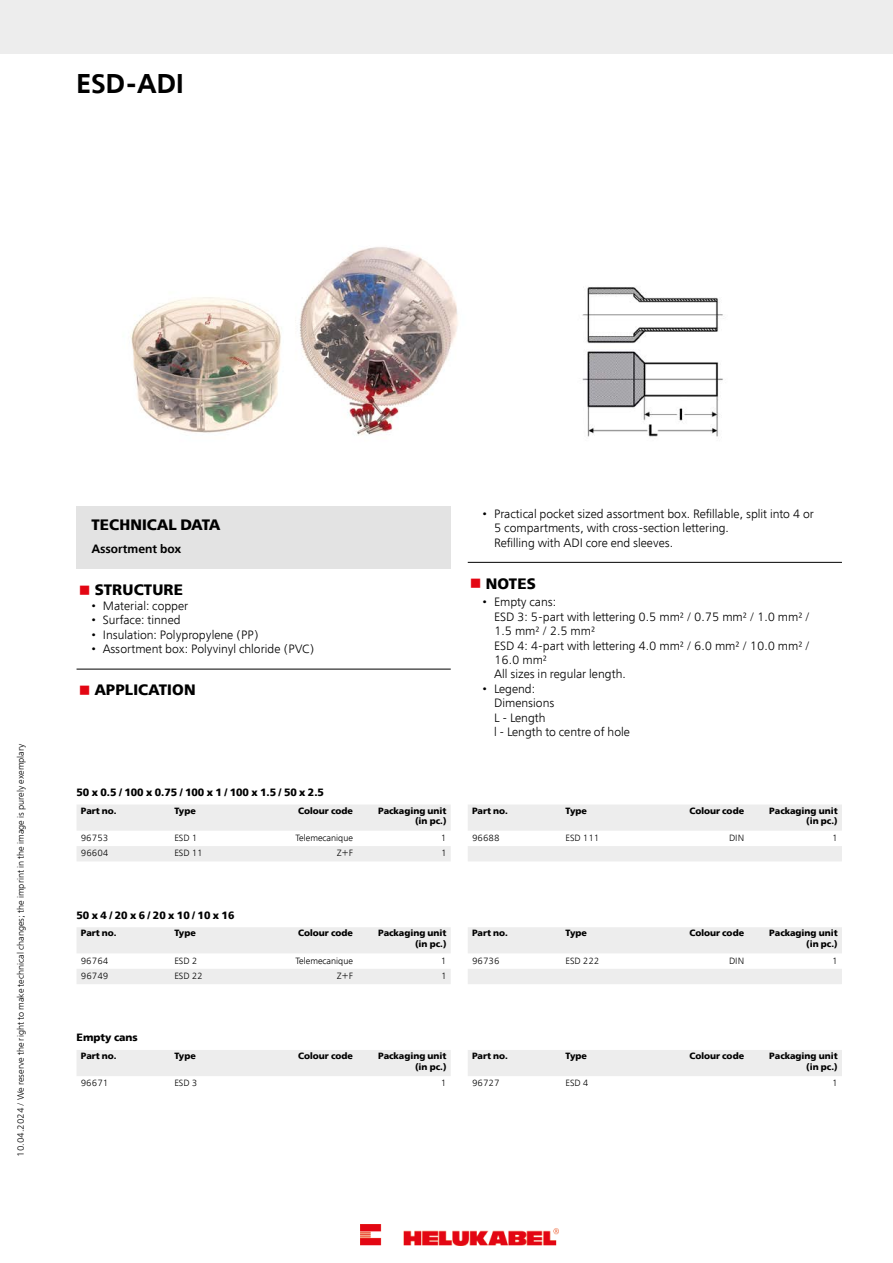
<style>
.page{position:relative;width:893px;height:1263px;background:#fff}
.page>*{position:absolute;margin:0;border:0;box-sizing:border-box;transform-origin:0 0}
.t1{font:600 27px "Free Set";color:#000}
.t2{font:700 15px "Free Set";letter-spacing:.01em;color:#000}
.t3{font:300 12px/14.4px "Free Set";color:#000}
.t4{font:600 12px "Free Set";color:#000}
.t5{font:700 10.5px "Free Set";color:#000}
.t6{font:700 9px/10.8px "Free Set";color:#000;text-align:right}
.t7{font:300 9px "Free Set";color:#000}
.s1{color:#e30613}
</style>
<div class="page">
<div style="left:77px;top:506px;width:374px;height:63px;background:#e3e3e3"></div>
<hr style="left:77px;top:669px;width:374px;height:1px;background:#000">
<hr style="left:468px;top:562px;width:374px;height:1px;background:#000">
<svg style="left:77px;top:805px;width:374px;height:56px"></svg>
<svg style="left:468px;top:805px;width:374px;height:56px"></svg>
<svg style="left:77px;top:927px;width:374px;height:57px"></svg>
<svg style="left:468px;top:927px;width:374px;height:57px"></svg>
<div style="left:77px;top:1050px;width:374px;height:26px;background:#ededed"></div>
<div style="left:468px;top:1050px;width:374px;height:26px;background:#ededed"></div>
<div style="left:0;top:0;width:893px;height:53px;background:#ededed"></div>
<img style="left:130px;top:247px;width:593px;height:190px">
<img style="left:360px;top:1225px;width:198px;height:21px">
<h1 class="t1" style="left:77px;top:66px;width:109px">ESD-ADI</h1>
<p class="t7" style="left:15px;top:1157px;width:415px;rotate:-90deg">10.04.2024 / We reserve the right to make technical changes; the imprint in the image is purely exemplary</p>
<p class="t2" style="left:91px;top:515px;width:130px">TECHNICAL DATA</p>
<p class="t4" style="left:91px;top:541px;width:91px">Assortment box</p>
<p class="t2" style="left:79px;top:580px;width:106px"><span class="s1">■</span> STRUCTURE</p>
<p class="t3" style="left:91px;top:599px;width:98px">• Material: copper</p>
<p class="t3" style="left:91px;top:613px;width:91px">• Surface: tinned</p>
<p class="t3" style="left:91px;top:627px;width:169px">• Insulation: Polypropylene (PP)</p>
<p class="t3" style="left:91px;top:642px;width:225px">• Assortment box: Polyvinyl chloride (PVC)</p>
<p class="t2" style="left:79px;top:680px;width:118px"><span class="s1">■</span> APPLICATION</p>
<p class="t5" style="left:77px;top:785px;width:249px">50 x 0.5 / 100 x 0.75 / 100 x 1 / 100 x 1.5 / 50 x 2.5</p>
<p class="t6" style="left:81px;top:805px;width:37px">Part no.</p>
<p class="t6" style="left:174px;top:805px;width:23px">Type</p>
<p class="t6" style="left:298px;top:805px;width:56px">Colour code</p>
<p class="t6" style="left:378px;top:805px;width:70px">Packaging unit (in pc.)</p>
<p class="t7" style="left:81px;top:832px;width:29px">96753</p>
<p class="t7" style="left:174px;top:832px;width:24px">ESD 1</p>
<p class="t7" style="left:296px;top:832px;width:59px">Telemecanique</p>
<p class="t7" style="left:441px;top:832px;width:7px">1</p>
<p class="t7" style="left:81px;top:847px;width:29px">96604</p>
<p class="t7" style="left:174px;top:847px;width:30px">ESD 11</p>
<p class="t7" style="left:337px;top:847px;width:18px">Z+F</p>
<p class="t7" style="left:441px;top:847px;width:7px">1</p>
<p class="t5" style="left:77px;top:908px;width:159px">50 x 4 / 20 x 6 / 20 x 10 / 10 x 16</p>
<p class="t6" style="left:81px;top:927px;width:37px">Part no.</p>
<p class="t6" style="left:174px;top:927px;width:23px">Type</p>
<p class="t6" style="left:298px;top:927px;width:56px">Colour code</p>
<p class="t6" style="left:378px;top:927px;width:70px">Packaging unit (in pc.)</p>
<p class="t7" style="left:81px;top:955px;width:29px">96764</p>
<p class="t7" style="left:174px;top:955px;width:24px">ESD 2</p>
<p class="t7" style="left:296px;top:955px;width:59px">Telemecanique</p>
<p class="t7" style="left:441px;top:955px;width:7px">1</p>
<p class="t7" style="left:81px;top:970px;width:29px">96749</p>
<p class="t7" style="left:174px;top:970px;width:30px">ESD 22</p>
<p class="t7" style="left:337px;top:970px;width:18px">Z+F</p>
<p class="t7" style="left:441px;top:970px;width:7px">1</p>
<p class="t5" style="left:77px;top:1031px;width:63px">Empty cans</p>
<p class="t6" style="left:81px;top:1050px;width:37px">Part no.</p>
<p class="t6" style="left:174px;top:1050px;width:23px">Type</p>
<p class="t6" style="left:298px;top:1050px;width:56px">Colour code</p>
<p class="t6" style="left:378px;top:1050px;width:70px">Packaging unit (in pc.)</p>
<p class="t7" style="left:81px;top:1077px;width:29px">96671</p>
<p class="t7" style="left:174px;top:1077px;width:24px">ESD 3</p>
<p class="t7" style="left:441px;top:1077px;width:7px">1</p>
<p class="t3" style="left:494px;top:506px;width:321px;text-indent:-11px">• Practical pocket sized assortment box. Refillable, split into 4 or<br>5 compartments, with cross-section lettering.<br>Refilling with ADI core end sleeves.</p>
<p class="t2" style="left:470px;top:574px;width:67px"><span class="s1">■</span> NOTES</p>
<p class="t3" style="left:494px;top:595px;width:317px;text-indent:-11px">• Empty cans:<br>ESD 3: 5-part with lettering 0.5 mm² / 0.75 mm² / 1.0 mm² /<br>1.5 mm² / 2.5 mm²<br>ESD 4: 4-part with lettering 4.0 mm² / 6.0 mm² / 10.0 mm² /<br>16.0 mm²<br>All sizes in regular length.</p>
<p class="t3" style="left:494px;top:681px;width:137px;text-indent:-11px">• Legend:<br>Dimensions<br>L - Length<br>l - Length to centre of hole</p>
<p class="t6" style="left:472px;top:805px;width:37px">Part no.</p>
<p class="t6" style="left:566px;top:805px;width:23px">Type</p>
<p class="t6" style="left:689px;top:805px;width:56px">Colour code</p>
<p class="t6" style="left:769px;top:805px;width:70px">Packaging unit (in pc.)</p>
<p class="t7" style="left:472px;top:832px;width:29px">96688</p>
<p class="t7" style="left:566px;top:832px;width:35px">ESD 111</p>
<p class="t7" style="left:729px;top:832px;width:17px">DIN</p>
<p class="t7" style="left:832px;top:832px;width:7px">1</p>
<p class="t6" style="left:472px;top:927px;width:37px">Part no.</p>
<p class="t6" style="left:566px;top:927px;width:23px">Type</p>
<p class="t6" style="left:689px;top:927px;width:56px">Colour code</p>
<p class="t6" style="left:769px;top:927px;width:70px">Packaging unit (in pc.)</p>
<p class="t7" style="left:472px;top:955px;width:29px">96736</p>
<p class="t7" style="left:566px;top:955px;width:35px">ESD 222</p>
<p class="t7" style="left:729px;top:955px;width:17px">DIN</p>
<p class="t7" style="left:832px;top:955px;width:7px">1</p>
<p class="t6" style="left:472px;top:1050px;width:37px">Part no.</p>
<p class="t6" style="left:566px;top:1050px;width:23px">Type</p>
<p class="t6" style="left:689px;top:1050px;width:56px">Colour code</p>
<p class="t6" style="left:769px;top:1050px;width:70px">Packaging unit (in pc.)</p>
<p class="t7" style="left:472px;top:1077px;width:29px">96727</p>
<p class="t7" style="left:566px;top:1077px;width:24px">ESD 4</p>
<p class="t7" style="left:832px;top:1077px;width:7px">1</p>
</div>
